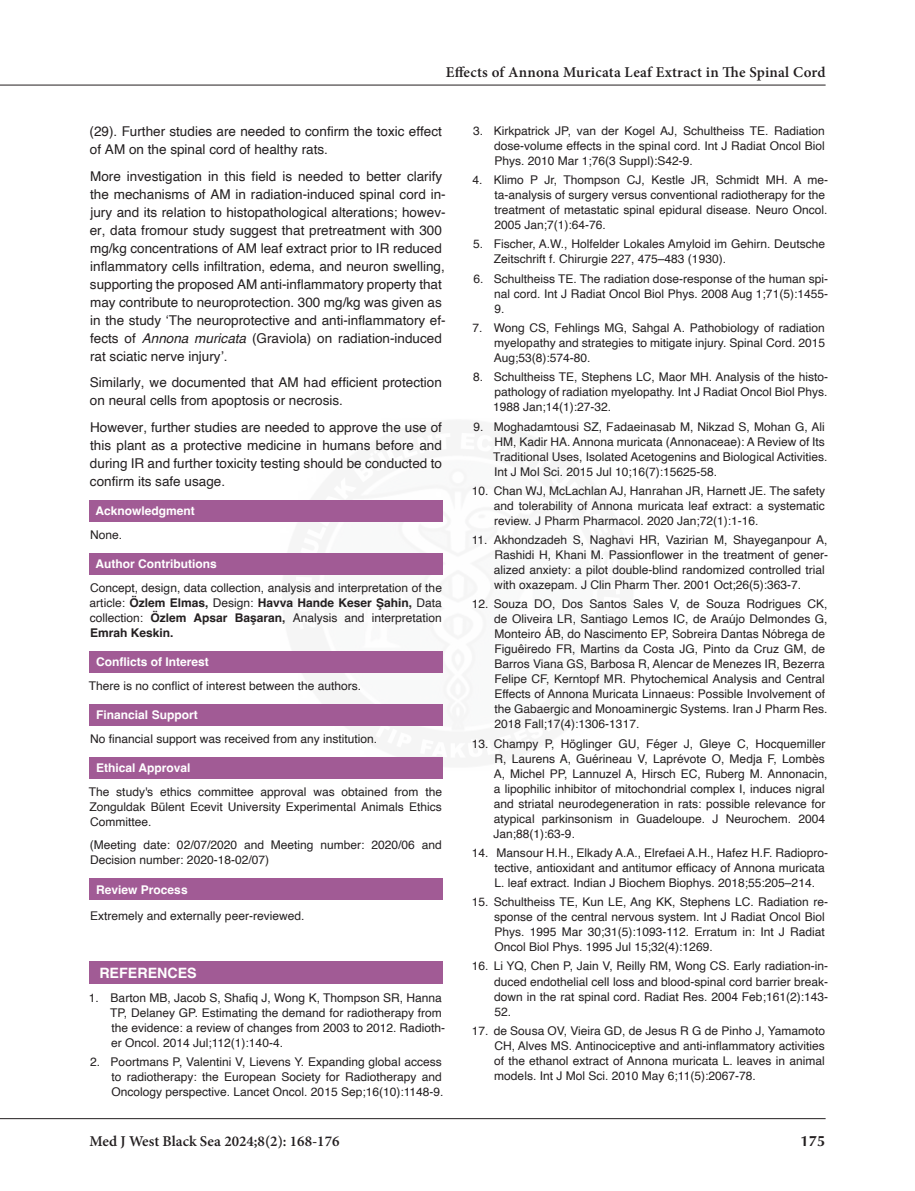
<style>
.page{position:relative;width:915px;height:1191px;background:#fff}
.page>*{position:absolute;margin:0;border:0;box-sizing:border-box;transform-origin:0 0}
.t1{font:600 15px "Minion Pro";letter-spacing:.01em;color:#231f20}
.t2{font:700 15px "Optima";color:#231f20}
.t3{font:700 14.25px "Helvetica";color:#fff}
.Body_Text{font:13.5px/18px "Helvetica";color:#231f20}
.List_Paragraph{font:12px/15px "Helvetica";color:#231f20}
.t4{font:700 12px "Helvetica";color:#fff}
.s1{font-style:italic}
.s2{font-weight:700}
</style>
<div class="page">
<hr style="left:0;top:85px;width:825px;height:1px;background:#231f20">
<hr style="left:0;top:1118px;width:825px;height:1px;background:#231f20">
<img style="left:280px;top:500px;width:298px;height:270px">
<div style="left:89px;top:500px;width:353px;height:21px;background:#a15b95"></div>
<div style="left:89px;top:553px;width:353px;height:21px;background:#a15b95"></div>
<div style="left:89px;top:651px;width:353px;height:21px;background:#a15b95"></div>
<div style="left:89px;top:704px;width:353px;height:21px;background:#a15b95"></div>
<div style="left:89px;top:757px;width:353px;height:21px;background:#a15b95"></div>
<div style="left:89px;top:879px;width:353px;height:21px;background:#a15b95"></div>
<div style="left:89px;top:961px;width:353px;height:23px;background:#a15b95"></div>
<p class="t1" style="left:445px;top:61px;width:381px">Effects of Annona Muricata Leaf Extract in The Spinal Cord</p>
<p class="Body_Text" style="left:90px;top:123px;width:353px">(29). Further studies are needed to confirm the toxic effect of AM on the spinal cord of healthy rats.</p>
<p class="Body_Text" style="left:90px;top:167px;width:357px">More investigation in this field is needed to better clarify the mechanisms of AM in radiation-induced spinal cord in&shy;jury and its relation to histopathological alterations; howev&shy;er, data fromour study suggest that pretreatment with 300 mg/kg concentrations of AM leaf extract prior to IR reduced inflammatory cells infiltration, edema, and neuron swelling, supporting the proposed AM anti-inflammatory property that may contribute to neuroprotection. 300 mg/kg was given as in the study ‘The neuroprotective and anti-inflammatory ef&shy;fects of <span class="s1">Annona muricata</span> (Graviola) on radiation-induced rat sciatic nerve injury’.</p>
<p class="Body_Text" style="left:90px;top:374px;width:353px">Similarly, we documented that AM had efficient protection on neural cells from apoptosis or necrosis.</p>
<p class="Body_Text" style="left:90px;top:418px;width:353px;text-align:justify">However, further studies are needed to approve the use of this plant as a protective medicine in humans before and during IR and further toxicity testing should be conducted to confirm its safe usage.</p>
<p class="t4" style="left:95px;top:503px;width:101px">Acknowledgment</p>
<p class="List_Paragraph" style="left:90px;top:527px;width:34px">None.</p>
<p class="t4" style="left:95px;top:556px;width:123px">Author Contributions</p>
<p class="List_Paragraph" style="left:90px;top:580px;width:354px;text-align:justify">Concept, design, data collection, analysis and interpretation of the article: <span class="s2">Özlem Elmas,</span> Design: <span class="s2">Havva Hande Keser Şahin,</span> Data collection: <span class="s2">Özlem Apsar Başaran,</span> Analysis and interpretation <span class="s2">Emrah Keskin.</span></p>
<p class="t4" style="left:96px;top:654px;width:114px">Conflicts of Interest</p>
<p class="List_Paragraph" style="left:89px;top:678px;width:274px">There is no conflict of interest between the authors.</p>
<p class="t4" style="left:96px;top:707px;width:103px">Financial Support</p>
<p class="List_Paragraph" style="left:90px;top:731px;width:288px">No financial support was received from any institution.</p>
<p class="t4" style="left:96px;top:760px;width:96px">Ethical Approval</p>
<p class="List_Paragraph" style="left:89px;top:784px;width:354px;text-align:justify">The study's ethics committee approval was obtained from the Zonguldak Bülent Ecevit University Experimental Animals Ethics Committee.</p>
<p class="List_Paragraph" style="left:90px;top:838px;width:353px">(Meeting date: 02/07/2020 and Meeting number: 2020/06 and<br>Decision number: 2020-18-02/07)</p>
<p class="t4" style="left:96px;top:882px;width:93px">Review Process</p>
<p class="List_Paragraph" style="left:90px;top:909px;width:216px">Extremely and externally peer-reviewed.</p>
<p class="t3" style="left:99px;top:964px;width:99px">REFERENCES</p>
<p class="List_Paragraph" style="left:110px;top:990px;width:336px;text-indent:-21px">1. Barton MB, Jacob S, Shafiq J, Wong K, Thompson SR, Hanna TP, Delaney GP. Estimating the demand for radiotherapy from the evidence: a review of changes from 2003 to 2012. Radioth&shy;er Oncol. 2014 Jul;112(1):140-4.</p>
<p class="List_Paragraph" style="left:111px;top:1054px;width:333px;text-indent:-21px">2. Poortmans P, Valentini V, Lievens Y. Expanding global access to radiotherapy: the European Society for Radiotherapy and<br>Oncology perspective. Lancet Oncol. 2015 Sep;16(10):1148-9.</p>
<p class="t1" style="left:89px;top:1130px;width:251px">Med J West Black Sea 2024;8(2): 168-176</p>
<p class="List_Paragraph" style="left:494px;top:124px;width:332px;text-align:justify;text-indent:-21px">3. Kirkpatrick JP, van der Kogel AJ, Schultheiss TE. Radiation dose-volume effects in the spinal cord. Int J Radiat Oncol Biol Phys. 2010 Mar 1;76(3 Suppl):S42-9.</p>
<p class="List_Paragraph" style="left:494px;top:173px;width:335px;text-indent:-22px">4. Klimo P Jr, Thompson CJ, Kestle JR, Schmidt MH. A me&shy;ta-analysis of surgery versus conventional radiotherapy for the treatment of metastatic spinal epidural disease. Neuro Oncol.<br>2005 Jan;7(1):64-76.</p>
<p class="List_Paragraph" style="left:493px;top:237px;width:333px;text-indent:-21px">5. Fischer, A.W., Holfelder Lokales Amyloid im Gehirn. Deutsche<br>Zeitschrift f. Chirurgie 227, 475–483 (1930).</p>
<p class="List_Paragraph" style="left:494px;top:271px;width:335px;text-align:justify;text-indent:-21px">6. Schultheiss TE. The radiation dose-response of the human spi&shy;nal cord. Int J Radiat Oncol Biol Phys. 2008 Aug 1;71(5):1455- 9.</p>
<p class="List_Paragraph" style="left:493px;top:321px;width:333px;text-align:justify;text-indent:-21px">7. Wong CS, Fehlings MG, Sahgal A. Pathobiology of radiation myelopathy and strategies to mitigate injury. Spinal Cord. 2015<br>Aug;53(8):574-80.</p>
<p class="List_Paragraph" style="left:493px;top:370px;width:336px;text-align:justify;text-indent:-20px">8. Schultheiss TE, Stephens LC, Maor MH. Analysis of the histo&shy;pathology of radiation myelopathy. Int J Radiat Oncol Biol Phys.<br>1988 Jan;14(1):27-32.</p>
<p class="List_Paragraph" style="left:493px;top:419px;width:336px;text-indent:-20px">9. Moghadamtousi SZ, Fadaeinasab M, Nikzad S, Mohan G, Ali HM, Kadir HA. Annona muricata (Annonaceae): A Review of Its Traditional Uses, Isolated Acetogenins and Biological Activities.<br>Int J Mol Sci. 2015 Jul 10;16(7):15625-58.</p>
<p class="List_Paragraph" style="left:494px;top:483px;width:332px;text-align:justify;text-indent:-22px">10. Chan WJ, McLachlan AJ, Hanrahan JR, Harnett JE. The safety and tolerability of Annona muricata leaf extract: a systematic review. J Pharm Pharmacol. 2020 Jan;72(1):1-16.</p>
<p class="List_Paragraph" style="left:494px;top:533px;width:335px;text-indent:-22px">11. Akhondzadeh S, Naghavi HR, Vazirian M, Shayeganpour A, Rashidi H, Khani M. Passionflower in the treatment of gener&shy;alized anxiety: a pilot double-blind randomized controlled trial with oxazepam. J Clin Pharm Ther. 2001 Oct;26(5):363-7.</p>
<p class="List_Paragraph" style="left:494px;top:597px;width:335px;text-indent:-22px">12. Souza DO, Dos Santos Sales V, de Souza Rodrigues CK, de Oliveira LR, Santiago Lemos IC, de Araújo Delmondes G, Monteiro ÁB, do Nascimento EP, Sobreira Dantas Nóbrega de Figuêiredo FR, Martins da Costa JG, Pinto da Cruz GM, de Barros Viana GS, Barbosa R, Alencar de Menezes IR, Bezerra Felipe CF, Kerntopf MR. Phytochemical Analysis and Central Effects of Annona Muricata Linnaeus: Possible Involvement of the Gabaergic and Monoaminergic Systems. Iran J Pharm Res.<br>2018 Fall;17(4):1306-1317.</p>
<p class="List_Paragraph" style="left:493px;top:736px;width:335px;text-indent:-22px">13. Champy P, Höglinger GU, Féger J, Gleye C, Hocquemiller R, Laurens A, Guérineau V, Laprévote O, Medja F, Lombès A, Michel PP, Lannuzel A, Hirsch EC, Ruberg M. Annonacin, a lipophilic inhibitor of mitochondrial complex I, induces nigral and striatal neurodegeneration in rats: possible relevance for atypical parkinsonism in Guadeloupe. J Neurochem. 2004<br>Jan;88(1):63-9.</p>
<p class="List_Paragraph" style="left:494px;top:845px;width:335px;text-indent:-23px">14. Mansour H.H., Elkady A.A., Elrefaei A.H., Hafez H.F. Radiopro&shy;tective, antioxidant and antitumor efficacy of Annona muricata<br>L. leaf extract. Indian J Biochem Biophys. 2018;55:205–214.</p>
<p class="List_Paragraph" style="left:494px;top:895px;width:335px;text-indent:-22px">15. Schultheiss TE, Kun LE, Ang KK, Stephens LC. Radiation re&shy;sponse of the central nervous system. Int J Radiat Oncol Biol Phys. 1995 Mar 30;31(5):1093-112. Erratum in: Int J Radiat Oncol Biol Phys. 1995 Jul 15;32(4):1269.</p>
<p class="List_Paragraph" style="left:494px;top:959px;width:335px;text-align:justify;text-indent:-22px">16. Li YQ, Chen P, Jain V, Reilly RM, Wong CS. Early radiation-in&shy;duced endothelial cell loss and blood-spinal cord barrier break&shy;down in the rat spinal cord. Radiat Res. 2004 Feb;161(2):143- 52.</p>
<p class="List_Paragraph" style="left:494px;top:1023px;width:332px;text-align:justify;text-indent:-22px">17. de Sousa OV, Vieira GD, de Jesus R G de Pinho J, Yamamoto CH, Alves MS. Antinociceptive and anti-inflammatory activities of the ethanol extract of Annona muricata L. leaves in animal models. Int J Mol Sci. 2010 May 6;11(5):2067-78.</p>
<p class="t2" style="left:800px;top:1132px;width:27px">175</p>
</div>
